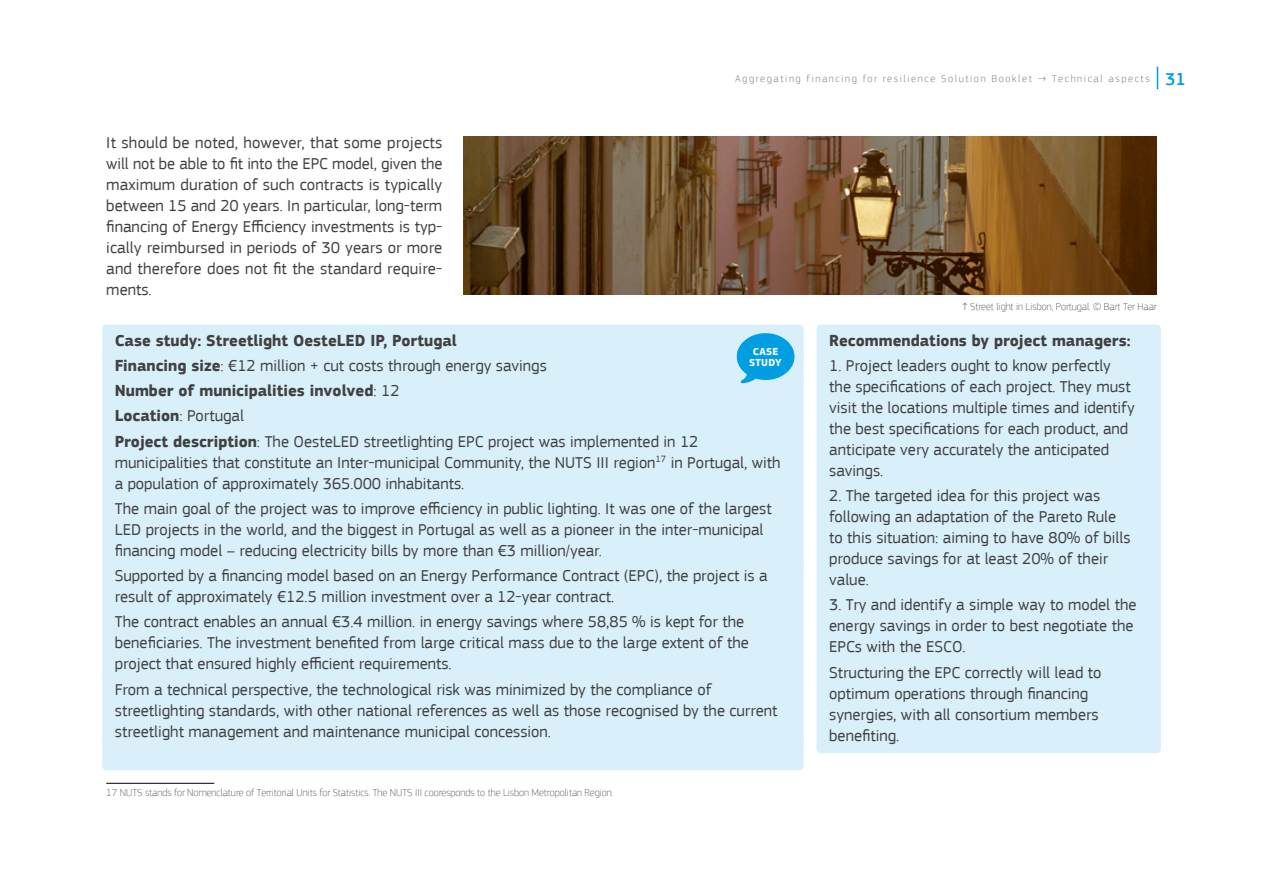
<style>
.page{position:relative;width:1263px;height:893px;background:#fff}
.page>*{position:absolute;margin:0;border:0;box-sizing:border-box;transform-origin:0 0}
.Body_highlight_BLUE{font:16.5px/21px "EC Square Sans Pro";color:#414141}
.Body{font:16.5px/21px "EC Square Sans Pro";letter-spacing:.01em;color:#414141;text-align:justify}
.Body_highlight_title{font:700 16.5px "EC Square Sans Pro";color:#414141}
.Body_highlight_BLUE-2{font:700 16.5px "EC Square Sans Pro";color:#414141}
.Footnote{font:100 10.5px "EC Square Sans Pro";color:#414042}
.t1{font:300 10.5px "EC Square Sans Pro";letter-spacing:.15em;color:#8c8887}
.Opening_White_text{font:700 10.5px/10.5px "EC Square Sans Pro";letter-spacing:.02em;color:#fff;text-align:center}
.s1{font-weight:500;font-size:18px;color:#009ee3}
.s2{font-weight:700}
.s3{font-weight:400}
</style>
<div class="page">
<svg style="left:1157px;top:67px;width:1px;height:22px"></svg>
<div style="left:102px;top:325px;width:702px;height:33px;background:#d9f0fb;border-radius:4px"></div>
<div style="left:102px;top:350px;width:702px;height:33px;background:#d9f0fb;border-radius:4px"></div>
<div style="left:102px;top:375px;width:702px;height:34px;background:#d9f0fb;border-radius:4px"></div>
<div style="left:102px;top:400px;width:702px;height:34px;background:#d9f0fb;border-radius:4px"></div>
<div style="left:102px;top:426px;width:702px;height:75px;background:#d9f0fb;border-radius:4px"></div>
<div style="left:102px;top:493px;width:702px;height:75px;background:#d9f0fb;border-radius:4px"></div>
<div style="left:102px;top:560px;width:702px;height:55px;background:#d9f0fb;border-radius:4px"></div>
<div style="left:102px;top:606px;width:702px;height:76px;background:#d9f0fb;border-radius:4px"></div>
<div style="left:102px;top:674px;width:702px;height:75px;background:#d9f0fb;border-radius:4px"></div>
<div style="left:102px;top:737px;width:702px;height:33px;background:#d9f0fb;border-radius:4px"></div>
<hr style="left:106px;top:783px;width:108px;height:1px;background:#000">
<div style="left:816px;top:325px;width:345px;height:33px;background:#d9f0fb;border-radius:4px"></div>
<div style="left:816px;top:350px;width:345px;height:138px;background:#d9f0fb;border-radius:4px"></div>
<div style="left:816px;top:480px;width:345px;height:118px;background:#d9f0fb;border-radius:4px"></div>
<div style="left:816px;top:589px;width:345px;height:76px;background:#d9f0fb;border-radius:4px"></div>
<div style="left:816px;top:657px;width:345px;height:96px;background:#d9f0fb;border-radius:4px"></div>
<img style="left:463px;top:136px;width:694px;height:159px">
<svg style="left:736px;top:333px;width:59px;height:50px"></svg>
<p class="t1" style="left:735px;top:72px;width:452px">Aggregating financing for resilience Solution Booklet → Technical aspects <span class="s1">31</span></p>
<p class="Body" style="left:106px;top:133px;width:338px">It should be noted, however, that some projects will not be able to fit into the EPC model, given the maximum duration of such contracts is typically between 15 and 20 years. In particular, long-term financing of Energy Efficiency investments is typ&shy;ically reimbursed in periods of 30 years or more and therefore does not fit the standard require&shy;ments.</p>
<p class="Body_highlight_title" style="left:115px;top:330px;width:344px">Case study: Streetlight OesteLED IP, Portugal</p>
<p class="Body_highlight_BLUE" style="left:115px;top:355px;width:434px"><span class="s2">Financing size</span>: €12 million + cut costs through energy savings</p>
<p class="Body_highlight_BLUE-2" style="left:115px;top:381px;width:286px">Number of municipalities involved<span class="s3">: 12</span></p>
<p class="Body_highlight_BLUE" style="left:115px;top:405px;width:131px"><span class="s2">Location</span>: Portugal</p>
<p class="Body_highlight_BLUE" style="left:115px;top:431px;width:667px"><span class="s2">Project description</span>: The OesteLED streetlighting EPC project was implemented in 12 municipalities that constitute an Inter-municipal Community, the NUTS III region<sup>17</sup> in Portugal, with a population of approximately 365.000 inhabitants.</p>
<p class="Body_highlight_BLUE" style="left:115px;top:498px;width:658px">The main goal of the project was to improve efficiency in public lighting. It was one of the largest<br>LED projects in the world, and the biggest in Portugal as well as a pioneer in the inter-municipal financing model – reducing electricity bills by more than €3 million/year.</p>
<p class="Body_highlight_BLUE" style="left:115px;top:565px;width:654px">Supported by a financing model based on an Energy Performance Contract (EPC), the project is a result of approximately €12.5 million investment over a 12-year contract.</p>
<p class="Body_highlight_BLUE" style="left:115px;top:611px;width:636px">The contract enables an annual €3.4 million. in energy savings where 58,85 % is kept for the beneficiaries. The investment benefited from large critical mass due to the large extent of the project that ensured highly efficient requirements.</p>
<p class="Body_highlight_BLUE" style="left:115px;top:679px;width:664px">From a technical perspective, the technological risk was minimized by the compliance of streetlighting standards, with other national references as well as those recognised by the current streetlight management and maintenance municipal concession.</p>
<p class="Opening_White_text" style="left:749px;top:347px;width:34px">CASE<br>STUDY</p>
<p class="Footnote" style="left:106px;top:786px;width:508px">17 NUTS stands for Nomenclature of Territorial Units for Statistics. The NUTS III cooresponds to the Lisbon Metropolitan Region.</p>
<p class="Footnote" style="left:963px;top:301px;width:196px">↑ Street light in Lisbon, Portugal. © Bart Ter Haar</p>
<p class="Body_highlight_title" style="left:829px;top:330px;width:303px">Recommendations by project managers:</p>
<p class="Body_highlight_BLUE" style="left:829px;top:355px;width:307px">1. Project leaders ought to know perfectly the specifications of each project. They must visit the locations multiple times and identify the best specifications for each product, and anticipate very accurately the anticipated savings.</p>
<p class="Body_highlight_BLUE" style="left:829px;top:485px;width:303px">2. The targeted idea for this project was following an adaptation of the Pareto Rule to this situation: aiming to have 80% of bills produce savings for at least 20% of their value.</p>
<p class="Body_highlight_BLUE" style="left:829px;top:594px;width:309px">3. Try and identify a simple way to model the energy savings in order to best negotiate the<br>EPCs with the ESCO.</p>
<p class="Body_highlight_BLUE" style="left:829px;top:662px;width:274px">Structuring the EPC correctly will lead to optimum operations through financing synergies, with all consortium members benefiting.</p>
</div>
